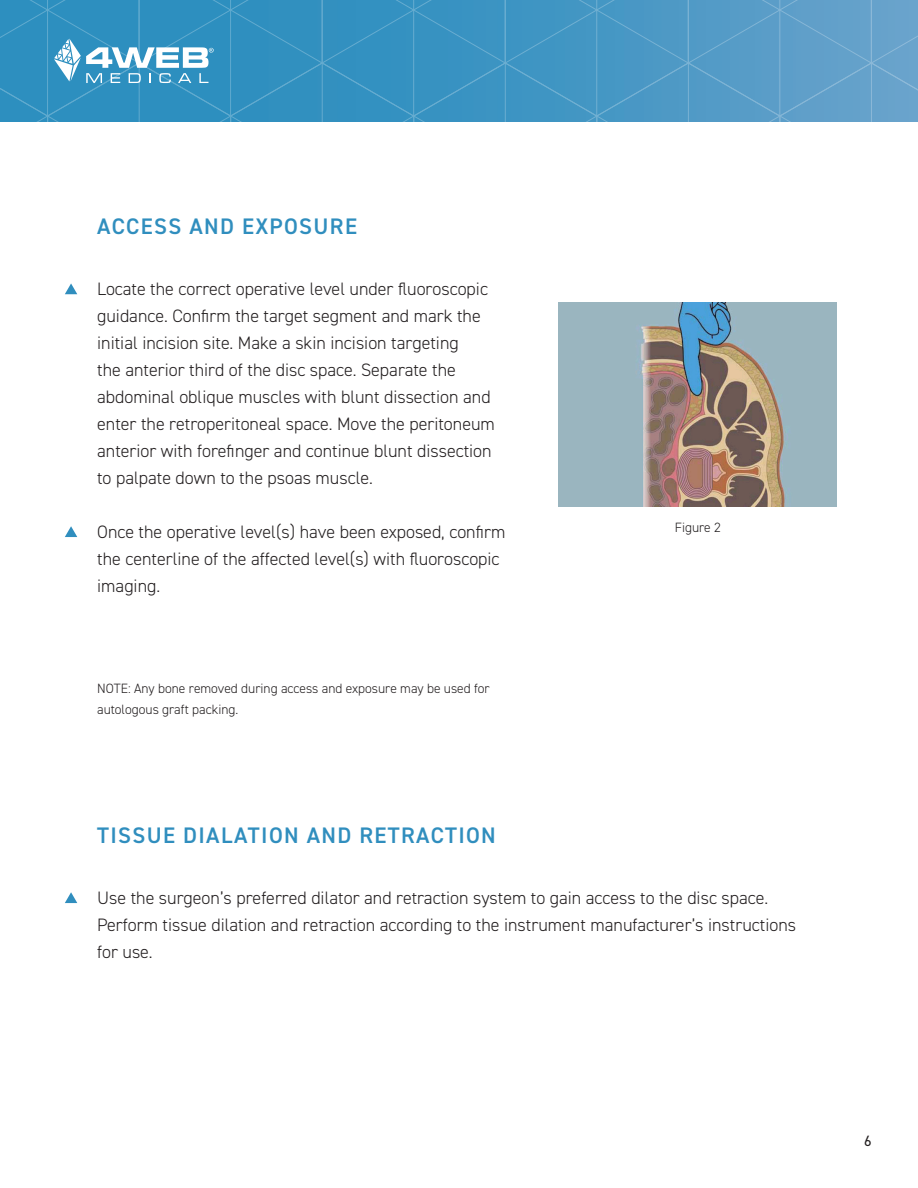
<style>
.page{position:relative;width:918px;height:1188px;background:#fff}
.page>*{position:absolute;margin:0;border:0;box-sizing:border-box;transform-origin:0 0}
.t1{font:600 22.5px "DIN2014";letter-spacing:.06em;color:#308ebe}
.t2{font:300 18px/27px "DIN2014";color:#231f20}
.t3{font:15px "DIN2014";color:#231f20}
.t4{font:300 13.5px/21px "DIN2014";color:#231f20}
</style>
<div class="page">
<svg style="left:0;top:0;width:918px;height:122px;background:#4397c4"></svg>
<img style="left:559px;top:302px;width:278px;height:204px">
<svg style="left:65px;top:283px;width:12px;height:11px"></svg>
<svg style="left:65px;top:892px;width:12px;height:11px"></svg>
<svg style="left:65px;top:526px;width:12px;height:11px"></svg>
<p class="t1" style="left:97px;top:211px;width:261px">ACCESS AND EXPOSURE</p>
<p class="t2" style="left:97px;top:275px;width:399px">Locate the correct operative level under fluoroscopic guidance. Confirm the target segment and mark the initial incision site. Make a skin incision targeting<br>the anterior third of the disc space. Separate the abdominal oblique muscles with blunt dissection and enter the retroperitoneal space. Move the peritoneum anterior with forefinger and continue blunt dissection to palpate down to the psoas muscle.</p>
<p class="t2" style="left:97px;top:518px;width:410px">Once the operative level(s) have been exposed, confirm the centerline of the affected level(s) with fluoroscopic imaging.</p>
<p class="t4" style="left:97px;top:678px;width:394px">NOTE: Any bone removed during access and exposure may be used for autologous graft packing.</p>
<p class="t1" style="left:97px;top:820px;width:400px">TISSUE DIALATION AND RETRACTION</p>
<p class="t4" style="left:675px;top:517px;width:48px">Figure 2</p>
<p class="t2" style="left:97px;top:884px;width:700px">Use the surgeon’s preferred dilator and retraction system to gain access to the disc space.<br>Perform tissue dilation and retraction according to the instrument manufacturer’s instructions for use.</p>
<p class="t3" style="left:864px;top:1131px;width:9px">6</p>
</div>
